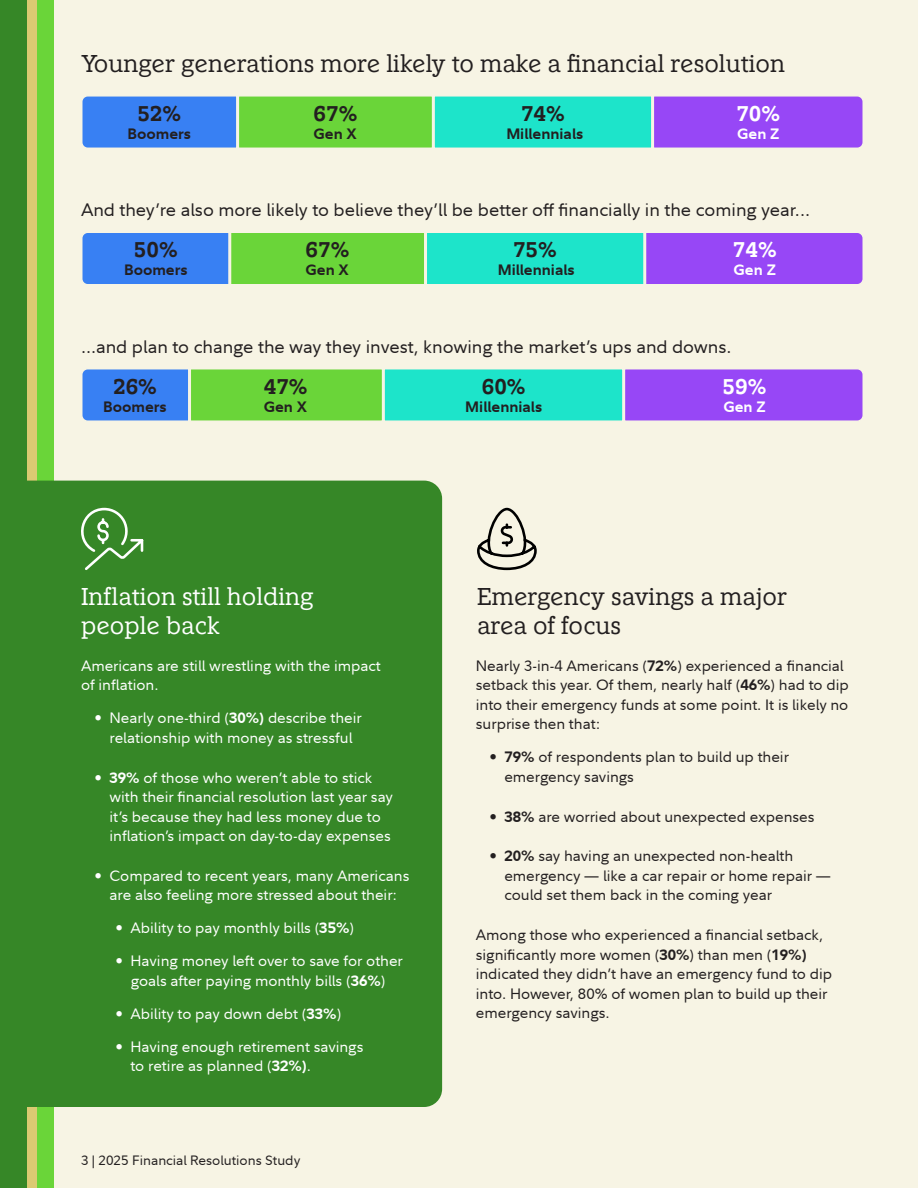
<style>
.page{position:relative;width:918px;height:1188px;background:#f7f4e4}
.page>*{position:absolute;margin:0;border:0;box-sizing:border-box;transform-origin:0 0}
.t1{font:24px/28.8px "Fidelity Slab";color:#231f20}
.t2{font:24px/28.8px "Fidelity Slab";color:#fff}
.t3{font:700 21px "Fidelity Slab";color:#231f20}
.t4{font:700 21px "Fidelity Slab";color:#fff}
.t5{font:18px "Fidelity Sans";color:#231f20}
.t6{font:15px/19.5px "Fidelity Sans";color:#231f20}
.t7{font:15px/19.5px "Fidelity Sans";color:#fff}
.t8{font:700 15px "Fidelity Sans";color:#231f20}
.t9{font:700 15px "Fidelity Sans";color:#fff}
.t10{font:13.5px "Fidelity Sans";color:#231f20}
.s1{font-weight:700}
</style>
<div class="page">
<div style="left:0;top:0;width:27px;height:1188px;background:#368727"></div>
<div style="left:27px;top:0;width:10px;height:1188px;background:#dbca72"></div>
<div style="left:37px;top:0;width:17px;height:1188px;background:#6ad539"></div>
<div style="left:654px;top:96px;width:209px;height:52px;background:#9747f6"></div>
<div style="left:433px;top:95px;width:220px;height:54px;background:#1de4ca;border:2px solid #f7f4e4"></div>
<div style="left:238px;top:95px;width:195px;height:54px;background:#6ad539;border:2px solid #f7f4e4"></div>
<div style="left:82px;top:96px;width:155px;height:52px;background:#3880f3"></div>
<div style="left:646px;top:233px;width:217px;height:51px;background:#9747f6"></div>
<div style="left:426px;top:232px;width:219px;height:54px;background:#1de4ca;border:2px solid #f7f4e4"></div>
<div style="left:230px;top:232px;width:196px;height:54px;background:#6ad539;border:2px solid #f7f4e4"></div>
<svg style="left:82px;top:232px;width:149px;height:54px;background:#4688f1"></svg>
<div style="left:625px;top:369px;width:238px;height:52px;background:#9747f6"></div>
<div style="left:383px;top:368px;width:241px;height:54px;background:#1de4ca;border:2px solid #f7f4e4"></div>
<div style="left:190px;top:368px;width:193px;height:54px;background:#6ad539;border:2px solid #f7f4e4"></div>
<div style="left:82px;top:369px;width:106px;height:52px;background:#3880f3"></div>
<div style="left:27px;top:481px;width:415px;height:626px;background:#368727"></div>
<svg style="left:477px;top:507px;width:60px;height:64px"></svg>
<svg style="left:74px;top:507px;width:72px;height:66px;background:#519744"></svg>
<p class="t1" style="left:81px;top:49px;width:706px">Younger generations more likely to make a financial resolution</p>
<p class="t3" style="left:137px;top:100px;width:45px">52%</p>
<p class="t3" style="left:314px;top:100px;width:45px">67%</p>
<p class="t3" style="left:521px;top:100px;width:45px">74%</p>
<p class="t4" style="left:736px;top:100px;width:45px">70%</p>
<p class="t8" style="left:128px;top:124px;width:65px">Boomers</p>
<p class="t8" style="left:314px;top:124px;width:45px">Gen X</p>
<p class="t8" style="left:506px;top:124px;width:78px">Millennials</p>
<p class="t9" style="left:737px;top:124px;width:44px">Gen Z</p>
<p class="t5" style="left:81px;top:198px;width:731px">And they’re also more likely to believe they’ll be better off financially in the coming year...</p>
<p class="t3" style="left:134px;top:237px;width:45px">50%</p>
<p class="t3" style="left:306px;top:237px;width:45px">67%</p>
<p class="t3" style="left:513px;top:237px;width:45px">75%</p>
<p class="t4" style="left:733px;top:237px;width:45px">74%</p>
<p class="t8" style="left:124px;top:260px;width:65px">Boomers</p>
<p class="t8" style="left:306px;top:260px;width:45px">Gen X</p>
<p class="t8" style="left:498px;top:260px;width:78px">Millennials</p>
<p class="t9" style="left:734px;top:260px;width:44px">Gen Z</p>
<p class="t5" style="left:81px;top:334px;width:652px">...and plan to change the way they invest, knowing the market’s ups and downs.</p>
<p class="t3" style="left:113px;top:373px;width:45px">26%</p>
<p class="t3" style="left:264px;top:373px;width:45px">47%</p>
<p class="t3" style="left:482px;top:373px;width:45px">60%</p>
<p class="t4" style="left:723px;top:373px;width:45px">59%</p>
<p class="t8" style="left:103px;top:397px;width:65px">Boomers</p>
<p class="t8" style="left:264px;top:397px;width:45px">Gen X</p>
<p class="t8" style="left:465px;top:397px;width:78px">Millennials</p>
<p class="t9" style="left:723px;top:397px;width:44px">Gen Z</p>
<p class="t2" style="left:81px;top:582px;width:234px">Inflation still holding people back</p>
<p class="t1" style="left:477px;top:582px;width:312px">Emergency savings a major area of focus</p>
<p class="t7" style="left:81px;top:656px;width:301px">Americans are still wrestling with the impact of inflation.</p>
<p class="t7" style="left:94px;top:708px;width:269px;text-align:center">• Nearly one-third (<span class="s1">30%)</span> describe their relationship with money as stressful</p>
<p class="t7" style="left:110px;top:768px;width:285px;text-indent:-15px"><span class="s1">• 39%</span> of those who weren’t able to stick with their financial resolution last year say it’s because they had less money due to inflation’s impact on day-to-day expenses</p>
<p class="t7" style="left:94px;top:866px;width:316px;text-align:center">• Compared to recent years, many Americans are also feeling more stressed about their:</p>
<p class="t7" style="left:116px;top:918px;width:240px">• Ability to pay monthly bills (<span class="s1">35%</span>)</p>
<p class="t7" style="left:116px;top:951px;width:289px;text-align:center">• Having money left over to save for other goals after paying monthly bills (<span class="s1">36%</span>)</p>
<p class="t7" style="left:116px;top:1004px;width:227px">• Ability to pay down debt (<span class="s1">33%</span>)</p>
<p class="t7" style="left:130px;top:1037px;width:234px;text-indent:-15px">• Having enough retirement savings to retire as planned (<span class="s1">32%)</span>.</p>
<p class="t6" style="left:476px;top:656px;width:374px">Nearly 3-in-4 Americans (<span class="s1">72%</span>) experienced a financial setback this year. Of them, nearly half (<span class="s1">46%</span>) had to dip into their emergency funds at some point. It is likely no surprise then that:</p>
<p class="t6" style="left:504px;top:747px;width:286px;text-indent:-15px"><span class="s1">• 79%</span> of respondents plan to build up their emergency savings</p>
<p class="t6" style="left:489px;top:807px;width:327px"><span class="s1">• 38%</span> are worried about unexpected expenses</p>
<p class="t6" style="left:504px;top:846px;width:328px;text-indent:-15px"><span class="s1">• 20%</span> say having an unexpected non-health emergency — like a car repair or home repair — could set them back in the coming year</p>
<p class="t6" style="left:476px;top:925px;width:358px">Among those who experienced a financial setback, significantly more women (<span class="s1">30%</span>) than men (<span class="s1">19%) </span>indicated they didn’t have an emergency fund to dip into. However, 80% of women plan to build up their emergency savings.</p>
<p class="t10" style="left:81px;top:1151px;width:221px">3 | 2025 Financial Resolutions Study</p>
</div>
